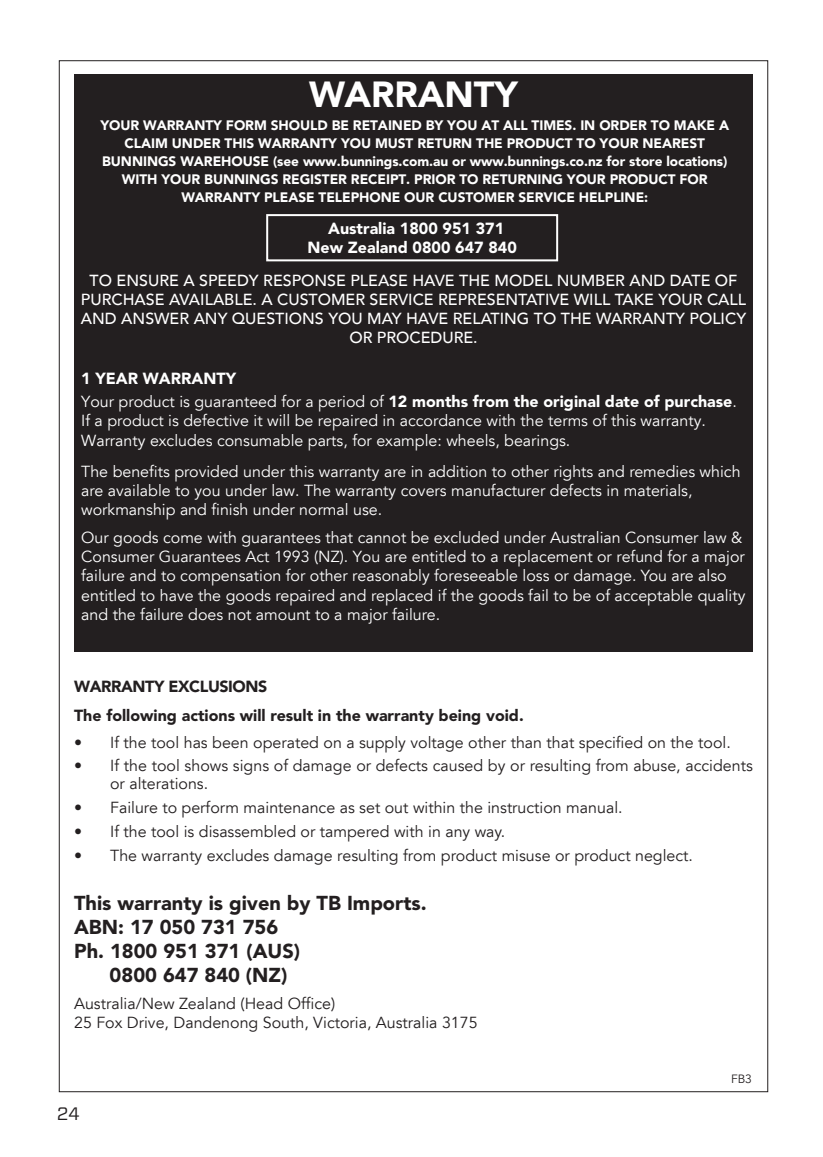
<style>
.page{position:relative;width:823px;height:1157px;background:#fff}
.page>*{position:absolute;margin:0;border:0;box-sizing:border-box;transform-origin:0 0}
.t1{font:900 36px "Avenir LT Std";color:#fff}
.t2{font:900 20px "Avenir LT Std";color:#231f20}
.t3{font:18px "Vitesse Sans";color:#231f20}
.t4{font:16px/19.2px "Avenir LT";color:#fff}
.t5{font:16px/23.8px "Avenir LT";color:#231f20}
.t6{font:500 16px/19.2px "Avenir LT";color:#fff;text-align:center}
.t7{font:900 16px/23.2px "Avenir LT Std";color:#fff}
.t8{font:900 16px/29.4px "Avenir LT Std";color:#231f20}
.t9{font:900 13.6px/18px "Avenir LT Std";letter-spacing:-.005em;color:#fff;text-align:center}
.t10{font:12px "Avenir LT";color:#231f20}
.s1{font-family:"Avenir LT";font-weight:400}
</style>
<div class="page">
<div style="left:74px;top:74px;width:678px;height:578px;background:#231f20"></div>
<div style="left:266px;top:214px;width:292px;height:47px;border:2px solid #fff"></div>
<h1 class="t1" style="left:309px;top:73px;width:210px">WARRANTY</h1>
<p class="t9" style="left:100px;top:117px;width:629px">YOUR WARRANTY FORM SHOULD BE RETAINED BY YOU AT ALL TIMES. IN ORDER TO MAKE A CLAIM UNDER THIS WARRANTY YOU MUST RETURN THE PRODUCT TO YOUR NEAREST BUNNINGS WAREHOUSE (see www.bunnings.com.au or www.bunnings.co.nz for store locations)<br>WITH YOUR BUNNINGS REGISTER RECEIPT. PRIOR TO RETURNING YOUR PRODUCT FOR WARRANTY PLEASE TELEPHONE OUR CUSTOMER SERVICE HELPLINE:</p>
<p class="t7" style="left:307px;top:219px;width:211px;line-height:19.2px;text-align:center">Australia 1800 951 371<br>New Zealand 0800 647 840</p>
<p class="t6" style="left:81px;top:271px;width:666px">TO ENSURE A SPEEDY RESPONSE PLEASE HAVE THE MODEL NUMBER AND DATE OF PURCHASE AVAILABLE. A CUSTOMER SERVICE REPRESENTATIVE WILL TAKE YOUR CALL AND ANSWER ANY QUESTIONS YOU MAY HAVE RELATING TO THE WARRANTY POLICY OR PROCEDURE.</p>
<p class="t7" style="left:81px;top:367px;width:656px">1 YEAR WARRANTY<br><span class="s1">Your product is guaranteed for a period of</span> 12 months from the original date of purchase<span class="s1">.</span></p>
<p class="t4" style="left:81px;top:412px;width:625px">If a product is defective it will be repaired in accordance with the terms of this warranty.<br>Warranty excludes consumable parts, for example: wheels, bearings.</p>
<p class="t4" style="left:81px;top:462px;width:660px">The benefits provided under this warranty are in addition to other rights and remedies which are available to you under law. The warranty covers manufacturer defects in materials, workmanship and finish under normal use.</p>
<p class="t4" style="left:81px;top:528px;width:665px">Our goods come with guarantees that cannot be excluded under Australian Consumer law &amp; Consumer Guarantees Act 1993 (NZ). You are entitled to a replacement or refund for a major failure and to compensation for other reasonably foreseeable loss or damage. You are also entitled to have the goods repaired and replaced if the goods fail to be of acceptable quality and the failure does not amount to a major failure.</p>
<p class="t8" style="left:74px;top:671px;width:451px">WARRANTY EXCLUSIONS<br>The following actions will result in the warranty being void.</p>
<p class="t5" style="left:74px;top:730px;width:657px">• If the tool has been operated on a supply voltage other than that specified on the tool.</p>
<p class="t5" style="left:110px;top:757px;width:643px;line-height:18px;text-indent:-36px">• If the tool shows signs of damage or defects caused by or resulting from abuse, accidents or alterations.</p>
<p class="t5" style="left:110px;top:796px;width:584px;text-indent:-36px">• Failure to perform maintenance as set out within the instruction manual.<br>If the tool is disassembled or tampered with in any way.<br>The warranty excludes damage resulting from product misuse or product neglect.</p>
<p class="t5" style="left:74px;top:819px;width:9px;line-height:24.4px">• •</p>
<p class="t2" style="left:74px;top:890px;width:354px">This warranty is given by TB Imports.</p>
<p class="t2" style="left:74px;top:914px;width:205px">ABN: 17 050 731 756</p>
<p class="t2" style="left:74px;top:938px;width:227px">Ph. 1800 951 371 (AUS)</p>
<p class="t2" style="left:110px;top:962px;width:179px">0800 647 840 (NZ)</p>
<p class="t5" style="left:74px;top:994px;width:405px;line-height:19.2px">Australia/New Zealand (Head Office)<br>25 Fox Drive, Dandenong South, Victoria, Australia 3175</p>
<p class="t3" style="left:57px;top:1101px;width:25px">24</p>
<p class="t10" style="left:730px;top:1071px;width:22px">FB3</p>
</div>
